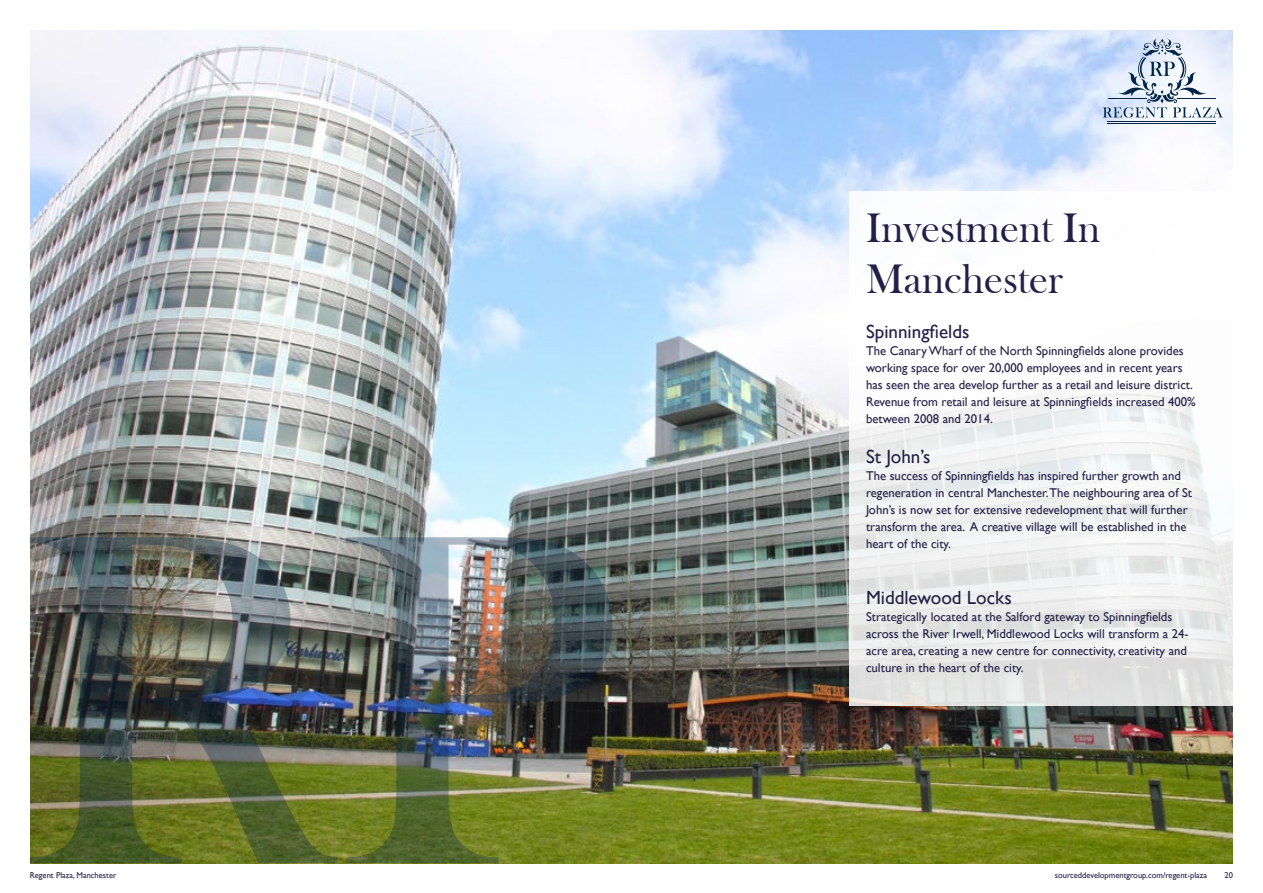
<style>
.page{position:relative;width:1263px;height:893px;background:#fff}
.page>*{position:absolute;margin:0;border:0;box-sizing:border-box;transform-origin:0 0}
.t1{font:42.45px/50.8px "Bask Old Face";color:#241f47}
.t2{font:19.05px "Gill Sans";color:#241f47}
.t3{font:12.75px/17px "Gill Sans";color:#241f47}
.t4{font:8.55px "Gill Sans";color:#241f47}
</style>
<div class="page">
<img style="left:30px;top:30px;width:1203px;height:833px">
<img style="left:30px;top:537px;width:308px;height:326px">
<img style="left:346px;top:537px;width:266px;height:326px">
<svg style="left:849px;top:191px;width:384px;height:515px;fill:#f5f6f6"></svg>
<hr style="left:1107px;top:122px;width:109px;height:1px;background:#002445">
<hr style="left:1107px;top:124px;width:109px;height:1px;background:#002445">
<svg style="left:1103px;top:38px;width:120px;height:80px"></svg>
<h1 class="t1" style="left:866px;top:203px;width:236px">Investment In<br>Manchester</h1>
<h2 class="t2" style="left:866px;top:320px;width:105px">Spinningfields</h2>
<p class="t3" style="left:866px;top:342px;width:331px">The Canary Wharf of the North Spinningfields alone provides working space for over 20,000 employees and in recent years has seen the area develop further as a retail and leisure district.<br>Revenue from retail and leisure at Spinningfields increased 400% between 2008 and 2014.</p>
<h2 class="t2" style="left:866px;top:445px;width:66px">St John’s</h2>
<p class="t3" style="left:866px;top:467px;width:328px">The success of Spinningfields has inspired further growth and regeneration in central Manchester.The neighbouring area of St John’s is now set for extensive redevelopment that will further transform the area. A creative village will be established in the heart of the city.</p>
<h2 class="t2" style="left:866px;top:587px;width:147px">Middlewood Locks</h2>
<p class="t3" style="left:866px;top:609px;width:324px">Strategically located at the Salford gateway to Spinningfields across the River Irwell, Middlewood Locks will transform a 24- acre area, creating a new centre for connectivity, creativity and culture in the heart of the city.</p>
<p class="t4" style="left:30px;top:870px;width:88px">Regent Plaza, Manchester</p>
<p class="t4" style="left:1055px;top:870px;width:154px">sourceddevelopmentgroup.com/regent-plaza</p>
<p class="t4" style="left:1224px;top:870px;width:10px">20</p>
</div>
